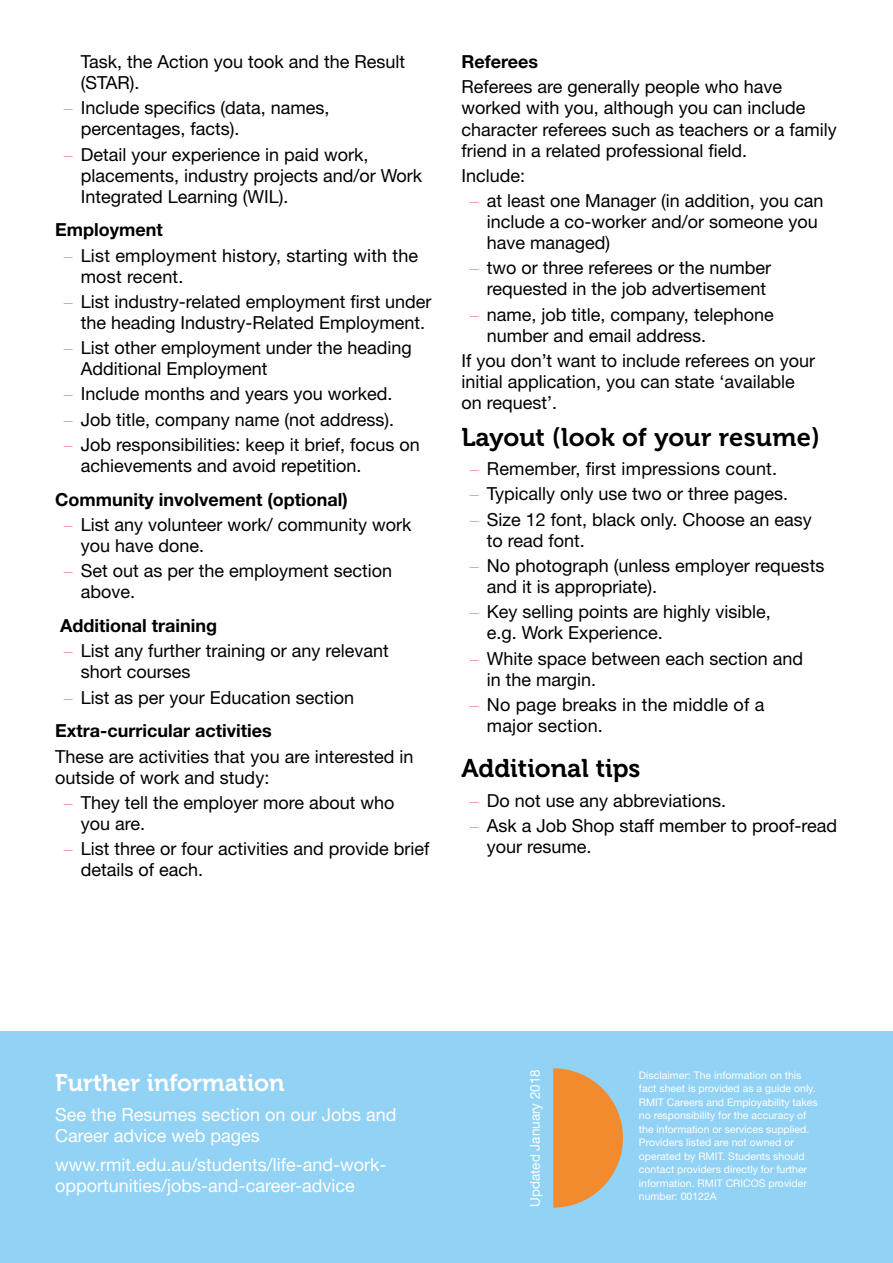
<style>
.page{position:relative;width:893px;height:1263px;background:#fff}
.page>*{position:absolute;margin:0;border:0;box-sizing:border-box;transform-origin:0 0}
.t1{font:25.5px "Museo 700";color:#000}
.t2{font:24px "Museo 700";color:#fff}
.t3{font:18px/21px "Helvetica Neue LT Pro";color:#000}
.t4{font:18px/21px "Helvetica Neue LT Pro";color:#fff}
.t5{font:700 18px "Helvetica Neue LT Pro";color:#000}
.t6{font:13.5px "Helvetica Neue LT Pro";color:#fff}
.t7{font:10.5px/13.5px "Helvetica Neue LT Pro";color:#fff}
.s1{font-weight:200;color:#e40138}
.s2{font-weight:700}
</style>
<div class="page">
<div style="left:0;top:1032px;width:893px;height:231px;background:#92d2f4"></div>
<svg style="left:553px;top:1068px;width:70px;height:140px"></svg>
<p class="t3" style="left:81px;top:51px;width:326px">Task, the Action you took and the Result (STAR).</p>
<p class="t3" style="left:81px;top:97px;width:250px;text-indent:-17px"><span class="s1">–</span> Include specifics (data, names, percentages, facts).</p>
<p class="t3" style="left:81px;top:144px;width:343px;text-indent:-17px"><span class="s1">–</span> Detail your experience in paid work, placements, industry projects and/or Work<br>Integrated Learning (WIL).</p>
<p class="t5" style="left:55px;top:219px;width:109px">Employment</p>
<p class="t3" style="left:81px;top:245px;width:339px;text-indent:-17px"><span class="s1">–</span> List employment history, starting with the most recent.</p>
<p class="t3" style="left:64px;top:291px;width:369px;text-align:center"><span class="s1">–</span> List industry-related employment first under the heading Industry-Related Employment.</p>
<p class="t3" style="left:81px;top:337px;width:333px;text-indent:-17px"><span class="s1">–</span> List other employment under the heading<br>Additional Employment</p>
<p class="t3" style="left:64px;top:383px;width:330px"><span class="s1">–</span> Include months and years you worked.</p>
<p class="t3" style="left:64px;top:409px;width:332px"><span class="s1">–</span> Job title, company name (not address).</p>
<p class="t3" style="left:81px;top:434px;width:341px;text-indent:-17px"><span class="s1">–</span> Job responsibilities: keep it brief, focus on achievements and avoid repetition.</p>
<p class="t5" style="left:55px;top:488px;width:294px">Community involvement (optional)</p>
<p class="t3" style="left:81px;top:514px;width:332px;text-indent:-17px"><span class="s1">–</span> List any volunteer work/ community work you have done.</p>
<p class="t3" style="left:81px;top:560px;width:313px;text-indent:-17px"><span class="s1">–</span> Set out as per the employment section above.</p>
<p class="t5" style="left:60px;top:614px;width:158px">Additional training</p>
<p class="t3" style="left:81px;top:640px;width:310px;text-indent:-17px"><span class="s1">–</span> List any further training or any relevant short courses</p>
<p class="t3" style="left:55px;top:680px;width:300px;line-height:33.8px;text-indent:8px"><span class="s1">–</span> List as per your Education section<br><span class="s2">Extra-curricular activities</span></p>
<p class="t3" style="left:55px;top:745px;width:360px">These are activities that you are interested in outside of work and study:</p>
<p class="t3" style="left:81px;top:792px;width:315px;text-indent:-17px"><span class="s1">–</span> They tell the employer more about who you are.</p>
<p class="t3" style="left:81px;top:838px;width:350px;text-indent:-17px"><span class="s1">–</span> List three or four activities and provide brief details of each.</p>
<p class="t5" style="left:461px;top:51px;width:78px">Referees</p>
<p class="t3" style="left:461px;top:76px;width:377px">Referees are generally people who have worked with you, although you can include character referees such as teachers or a family friend in a related professional field.</p>
<p class="t3" style="left:461px;top:165px;width:65px">Include:</p>
<p class="t3" style="left:487px;top:190px;width:338px;text-indent:-17px"><span class="s1">–</span> at least one Manager (in addition, you can include a co-worker and/or someone you have managed)</p>
<p class="t3" style="left:470px;top:257px;width:303px;text-align:right"><span class="s1">–</span> two or three referees or the number requested in the job advertisement</p>
<p class="t3" style="left:487px;top:303px;width:288px;text-indent:-17px"><span class="s1">–</span> name, job title, company, telephone number and email address.</p>
<p class="t3" style="left:461px;top:350px;width:355px">If you don’t want to include referees on your initial application, you can state ‘available on request’.</p>
<h1 class="t1" style="left:461px;top:423px;width:360px">Layout (look of your resume)</h1>
<p class="t3" style="left:470px;top:458px;width:309px"><span class="s1">–</span> Remember, first impressions count.</p>
<p class="t3" style="left:470px;top:483px;width:320px"><span class="s1">–</span> Typically only use two or three pages.</p>
<p class="t3" style="left:487px;top:509px;width:327px;text-indent:-17px"><span class="s1">–</span> Size 12 font, black only. Choose an easy to read font.</p>
<p class="t3" style="left:487px;top:555px;width:339px;text-indent:-17px"><span class="s1">–</span> No photograph (unless employer requests and it is appropriate).</p>
<p class="t3" style="left:487px;top:601px;width:286px;text-indent:-17px"><span class="s1">–</span> Key selling points are highly visible, e.g. Work Experience.</p>
<p class="t3" style="left:487px;top:647px;width:318px;text-indent:-17px"><span class="s1">–</span> White space between each section and in the margin.</p>
<p class="t3" style="left:487px;top:694px;width:279px;text-indent:-17px"><span class="s1">–</span> No page breaks in the middle of a major section.</p>
<h1 class="t1" style="left:461px;top:754px;width:181px">Additional tips</h1>
<p class="t3" style="left:470px;top:790px;width:258px"><span class="s1">–</span> Do not use any abbreviations.</p>
<p class="t3" style="left:487px;top:815px;width:352px;text-indent:-17px"><span class="s1">–</span> Ask a Job Shop staff member to proof-read your resume.</p>
<h2 class="t2" style="left:55px;top:1069px;width:231px">Further information</h2>
<p class="t4" style="left:55px;top:1104px;width:343px">See the Resumes section on our Jobs and<br>Career advice web pages</p>
<p class="t4" style="left:55px;top:1154px;width:333px">www.rmit.edu.au/students/life-and-work&shy;opportunities/jobs-and-career-advice</p>
<p class="t6" style="left:527px;top:1207px;width:139px;rotate:-90deg">Updated January 2018</p>
<p class="t7" style="left:639px;top:1068px;width:180px">Disclaimer: The information on this fact sheet is provided as a guide only.<br>RMIT Careers and Employability takes no responsibility for the accuracy of the information or services supplied.<br>Providers listed are not owned or operated by RMIT. Students should contact providers directly for further information. RMIT CRICOS provider number: 00122A</p>
</div>
